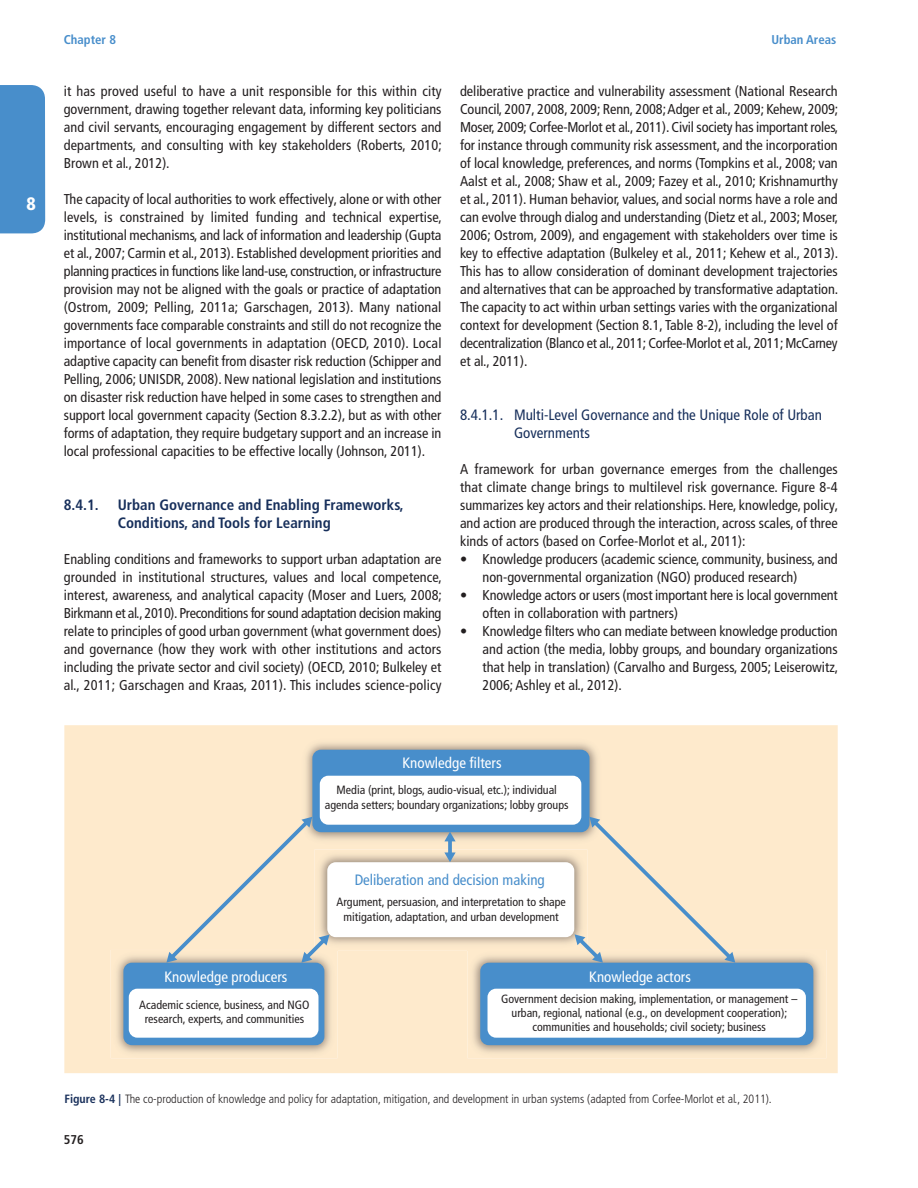
<style>
.page{position:relative;width:918px;height:1188px;background:#fff}
.page>*{position:absolute;margin:0;border:0;box-sizing:border-box;transform-origin:0 0}
.t1{font:900 condensed 18px "Frutiger LT Pro";color:#fff}
.t2{font:700 condensed 15px/18px "Frutiger LT Pro";color:#172f5b}
.t3{font:condensed 15px/18px "Frutiger LT Pro";color:#172f5b}
.t4{font:condensed 15px "Frutiger LT Pro";color:#fff}
.t5{font:condensed 15px "Frutiger LT Pro";color:#488ecb}
.t6{font:condensed 14.25px/18px "Frutiger LT Pro";color:#231f20;text-align:justify}
.t7{font:700 condensed 12.75px "Frutiger LT Pro";color:#488ecb}
.t8{font:700 condensed 12.75px "Frutiger LT Pro";color:#231f20}
.t9{font:condensed 12px/14.4px "Frutiger LT Pro";color:#231f20;text-align:center}
.t10{font:300 condensed 12px "Frutiger LT Pro";color:#231f20}
.s1{font-weight:700;color:#19305b}
</style>
<div class="page">
<div style="left:0;top:85px;width:45px;height:148px;background:#488ecb"></div>
<div style="left:64px;top:725px;width:774px;height:348px;background:#feeacc"></div>
<img style="left:300px;top:737px;width:302px;height:108px">
<div style="left:312px;top:750px;width:277px;height:82px;background:#488ecb;border-radius:9px"></div>
<div style="left:320px;top:776px;width:261px;height:49px;background:#fff;border-radius:9px"></div>
<img style="left:337px;top:849px;width:238px;height:101px">
<div style="left:327px;top:862px;width:247px;height:75px;background:#fff;border-radius:9px"></div>
<img style="left:111px;top:950px;width:226px;height:108px">
<div style="left:123px;top:963px;width:201px;height:82px;background:#488ecb;border-radius:9px"></div>
<div style="left:129px;top:989px;width:189px;height:49px;background:#fff;border-radius:9px"></div>
<img style="left:468px;top:950px;width:358px;height:108px">
<img style="left:468px;top:950px;width:107px;height:1px">
<div style="left:480px;top:963px;width:333px;height:82px;background:#488ecb;border-radius:9px"></div>
<div style="left:488px;top:989px;width:318px;height:49px;background:#fff;border-radius:9px"></div>
<svg style="left:448px;top:841px;width:4px;height:11px"></svg>
<svg style="left:444px;top:832px;width:12px;height:9px"></svg>
<svg style="left:444px;top:852px;width:12px;height:10px"></svg>
<svg style="left:166px;top:817px;width:171px;height:146px"></svg>
<svg style="left:575px;top:817px;width:160px;height:146px"></svg>
<p class="t1" style="left:27px;top:198px;width:11px">8</p>
<p class="t7" style="left:64px;top:35px;width:54px">Chapter 8</p>
<p class="t7" style="left:771px;top:35px;width:66px">Urban Areas</p>
<p class="t6" style="left:64px;top:83px;width:380px">it has proved useful to have a unit responsible for this within city government, drawing together relevant data, informing key politicians and civil servants, encouraging engagement by different sectors and departments, and consulting with key stakeholders (Roberts, 2010; Brown et al., 2012).</p>
<p class="t6" style="left:64px;top:191px;width:380px">The capacity of local authorities to work effectively, alone or with other levels, is constrained by limited funding and technical expertise, institutional mechanisms, and lack of information and leadership (Gupta et al., 2007; Carmin et al., 2013). Established development priorities and planning practices in functions like land-use, construction, or infrastructure provision may not be aligned with the goals or practice of adaptation (Ostrom, 2009; Pelling, 2011a; Garschagen, 2013). Many national governments face comparable constraints and still do not recognize the importance of local governments in adaptation (OECD, 2010). Local adaptive capacity can benefit from disaster risk reduction (Schipper and Pelling, 2006; UNISDR, 2008). New national legislation and institutions on disaster risk reduction have helped in some cases to strengthen and support local government capacity (Section 8.3.2.2), but as with other forms of adaptation, they require budgetary support and an increase in local professional capacities to be effective locally (Johnson, 2011).</p>
<p class="t2" style="left:64px;top:497px;width:37px">8.4.1.</p>
<p class="t2" style="left:118px;top:497px;width:288px">Urban Governance and Enabling Frameworks,<br>Conditions, and Tools for Learning</p>
<p class="t6" style="left:64px;top:551px;width:380px">Enabling conditions and frameworks to support urban adaptation are grounded in institutional structures, values and local competence, interest, awareness, and analytical capacity (Moser and Luers, 2008; Birkmann et al., 2010). Preconditions for sound adaptation decision making relate to principles of good urban government (what government does) and governance (how they work with other institutions and actors including the private sector and civil society) (OECD, 2010; Bulkeley et al., 2011; Garschagen and Kraas, 2011). This includes science-policy</p>
<p class="t6" style="left:460px;top:83px;width:380px">deliberative practice and vulnerability assessment (National Research Council, 2007, 2008, 2009; Renn, 2008;Adger et al., 2009; Kehew, 2009; Moser, 2009; Corfee-Morlot et al., 2011). Civil society has important roles, for instance through community risk assessment, and the incorporation of local knowledge, preferences, and norms (Tompkins et al., 2008; van Aalst et al., 2008; Shaw et al., 2009; Fazey et al., 2010; Krishnamurthy et al., 2011). Human behavior, values, and social norms have a role and can evolve through dialog and understanding (Dietz et al., 2003; Moser, 2006; Ostrom, 2009), and engagement with stakeholders over time is key to effective adaptation (Bulkeley et al., 2011; Kehew et al., 2013).<br>This has to allow consideration of dominant development trajectories and alternatives that can be approached by transformative adaptation.<br>The capacity to act within urban settings varies with the organizational context for development (Section 8.1, Table 8-2), including the level of decentralization (Blanco et al., 2011; Corfee-Morlot et al., 2011; McCarney et al., 2011).</p>
<p class="t3" style="left:514px;top:407px;width:309px;text-indent:-54px">8.4.1.1. Multi-Level Governance and the Unique Role of Urban<br>Governments</p>
<p class="t6" style="left:460px;top:461px;width:380px">A framework for urban governance emerges from the challenges that climate change brings to multilevel risk governance. Figure 8-4 summarizes key actors and their relationships. Here, knowledge, policy, and action are produced through the interaction, across scales, of three kinds of actors (based on Corfee-Morlot et al., 2011):</p>
<p class="t6" style="left:483px;top:551px;width:357px;text-indent:-23px">• Knowledge producers (academic science, community, business, and non-governmental organization (NGO) produced research)</p>
<p class="t6" style="left:483px;top:587px;width:357px;text-indent:-23px">• Knowledge actors or users (most important here is local government often in collaboration with partners)</p>
<p class="t6" style="left:483px;top:623px;width:357px;text-indent:-23px">• Knowledge filters who can mediate between knowledge production and action (the media, lobby groups, and boundary organizations that help in translation) (Carvalho and Burgess, 2005; Leiserowitz, 2006; Ashley et al., 2012).</p>
<p class="t4" style="left:402px;top:758px;width:101px">Knowledge filters</p>
<p class="t9" style="left:325px;top:784px;width:245px">Media (print, blogs, audio-visual, etc.); individual agenda setters; boundary organizations; lobby groups</p>
<p class="t5" style="left:355px;top:874px;width:192px">Deliberation and decision making</p>
<p class="t9" style="left:337px;top:896px;width:231px">Argument, persuasion, and interpretation to shape mitigation, adaptation, and urban development</p>
<p class="t4" style="left:164px;top:972px;width:124px">Knowledge producers</p>
<p class="t4" style="left:589px;top:972px;width:103px">Knowledge actors</p>
<p class="t9" style="left:139px;top:999px;width:172px">Academic science, business, and NGO research, experts, and communities</p>
<p class="t9" style="left:501px;top:993px;width:298px">Government decision making, implementation, or management – urban, regional, national (e.g., on development cooperation); communities and households; civil society; business</p>
<p class="t10" style="left:64px;top:1095px;width:709px"><span class="s1">Figure 8-4 |</span> The co-production of knowledge and policy for adaptation, mitigation, and development in urban systems (adapted from Corfee-Morlot et al., 2011).</p>
<p class="t8" style="left:64px;top:1136px;width:21px">576</p>
</div>
